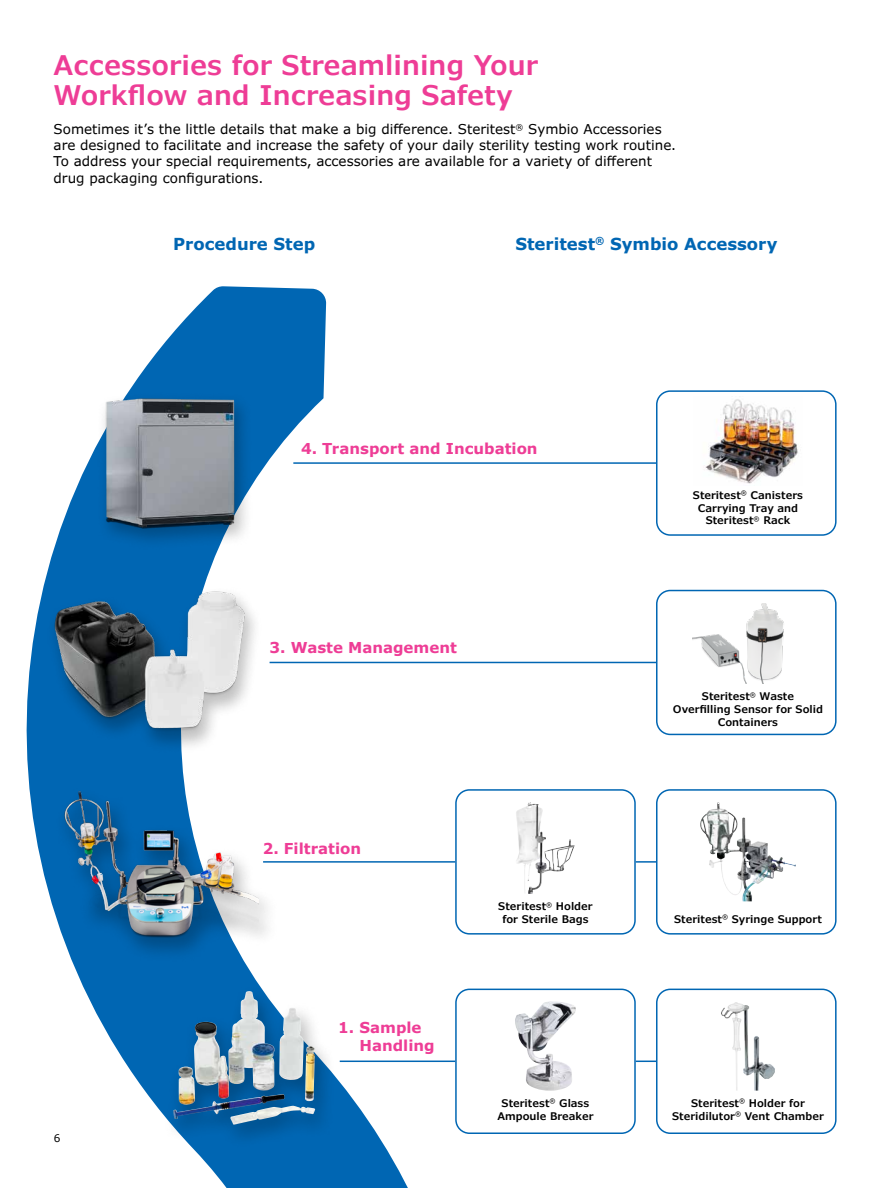
<style>
.page{position:relative;width:891px;height:1188px;background:#fff}
.page>*{position:absolute;margin:0;border:0;box-sizing:border-box;transform-origin:0 0}
.t1{font:600 27px/30px "Verdana Pro";color:#ee3d96}
.t2{font:700 16.5px "Verdana Pro";color:#0066b3}
.t3{font:700 15px/18px "Verdana Pro";color:#ee3d96}
.t4{font:13.5px/16.2px "Verdana Pro";color:#000}
.t5{font:600 10.5px/12.6px "Verdana Pro";color:#000;text-align:center}
.t6{font:10.5px "Verdana Pro";color:#000}
</style>
<div class="page">
<svg style="left:26px;top:286px;width:389px;height:902px"></svg>
<div style="left:162px;top:984px;width:174px;height:165px;background:#000;opacity:.25"></div>
<img style="left:196px;top:991px;width:108px;height:100px">
<div style="left:53px;top:784px;width:227px;height:179px;background:#000;opacity:.25"></div>
<img style="left:45px;top:789px;width:213px;height:162px">
<div style="left:96px;top:392px;width:159px;height:159px;background:#000;opacity:.25"></div>
<img style="left:91px;top:391px;width:162px;height:144px">
<div style="left:45px;top:586px;width:218px;height:169px;background:#000;opacity:.25"></div>
<img style="left:50px;top:585px;width:199px;height:154px">
<img style="left:705px;top:399px;width:93px;height:85px">
<hr style="left:293px;top:462px;width:363px;height:2px;background:#0066b3">
<div style="left:656px;top:390px;width:181px;height:146px;border:2px solid #0066b3;border-radius:14px"></div>
<img style="left:721px;top:1002px;width:51px;height:89px">
<img style="left:515px;top:1001px;width:61px;height:90px">
<div style="left:455px;top:989px;width:181px;height:145px;border:2px solid #0066b3;border-radius:14px"></div>
<div style="left:656px;top:989px;width:181px;height:145px;border:2px solid #0066b3;border-radius:14px"></div>
<hr style="left:340px;top:1061px;width:115px;height:1px;background:#0066b3">
<svg style="left:636px;top:1061px;width:20px;height:1px"></svg>
<img style="left:700px;top:802px;width:74px;height:99px">
<img style="left:516px;top:802px;width:15px;height:92px">
<div style="left:455px;top:789px;width:181px;height:146px;border:2px solid #0066b3;border-radius:14px"></div>
<div style="left:656px;top:789px;width:181px;height:146px;border:2px solid #0066b3;border-radius:14px"></div>
<hr style="left:263px;top:861px;width:192px;height:2px;background:#0066b3">
<hr style="left:636px;top:861px;width:20px;height:2px;background:#0066b3">
<img style="left:693px;top:603px;width:91px;height:81px">
<div style="left:656px;top:590px;width:181px;height:145px;border:2px solid #0066b3;border-radius:14px"></div>
<hr style="left:270px;top:662px;width:386px;height:1px;background:#0066b3">
<h1 class="t1" style="left:54px;top:50px;width:486px">Accessories for Streamlining Your<br>Workflow and Increasing Safety</h1>
<p class="t4" style="left:54px;top:121px;width:624px">Sometimes it’s the little details that make a big difference. Steritest<sup>®</sup> Symbio Accessories are designed to facilitate and increase the safety of your daily sterility testing work routine.<br>To address your special requirements, accessories are available for a variety of different drug packaging configurations.</p>
<p class="t2" style="left:173px;top:233px;width:144px">Procedure Step</p>
<p class="t2" style="left:515px;top:233px;width:264px">Steritest<sup>®</sup> Symbio Accessory</p>
<p class="t3" style="left:301px;top:439px;width:238px">4. Transport and Incubation</p>
<p class="t3" style="left:270px;top:639px;width:189px">3. Waste Management</p>
<p class="t3" style="left:263px;top:840px;width:100px">2. Filtration</p>
<p class="t3" style="left:359px;top:1019px;width:77px;text-indent:-21px">1. Sample<br>Handling</p>
<p class="t5" style="left:498px;top:900px;width:96px">Steritest<sup>®</sup> Holder for Sterile Bags</p>
<p class="t5" style="left:693px;top:489px;width:112px">Steritest<sup>®</sup> Canisters<br>Carrying Tray and<br>Steritest<sup>®</sup> Rack</p>
<p class="t5" style="left:673px;top:690px;width:152px">Steritest<sup>®</sup> Waste<br>Overfilling Sensor for Solid<br>Containers</p>
<p class="t5" style="left:674px;top:913px;width:149px">Steritest<sup>®</sup> Syringe Support</p>
<p class="t6" style="left:54px;top:1131px;width:8px">6</p>
<p class="t5" style="left:497px;top:1097px;width:98px">Steritest<sup>®</sup> Glass<br>Ampoule Breaker</p>
<p class="t5" style="left:672px;top:1097px;width:153px">Steritest<sup>®</sup> Holder for<br>Steridilutor<sup>®</sup> Vent Chamber</p>
</div>
